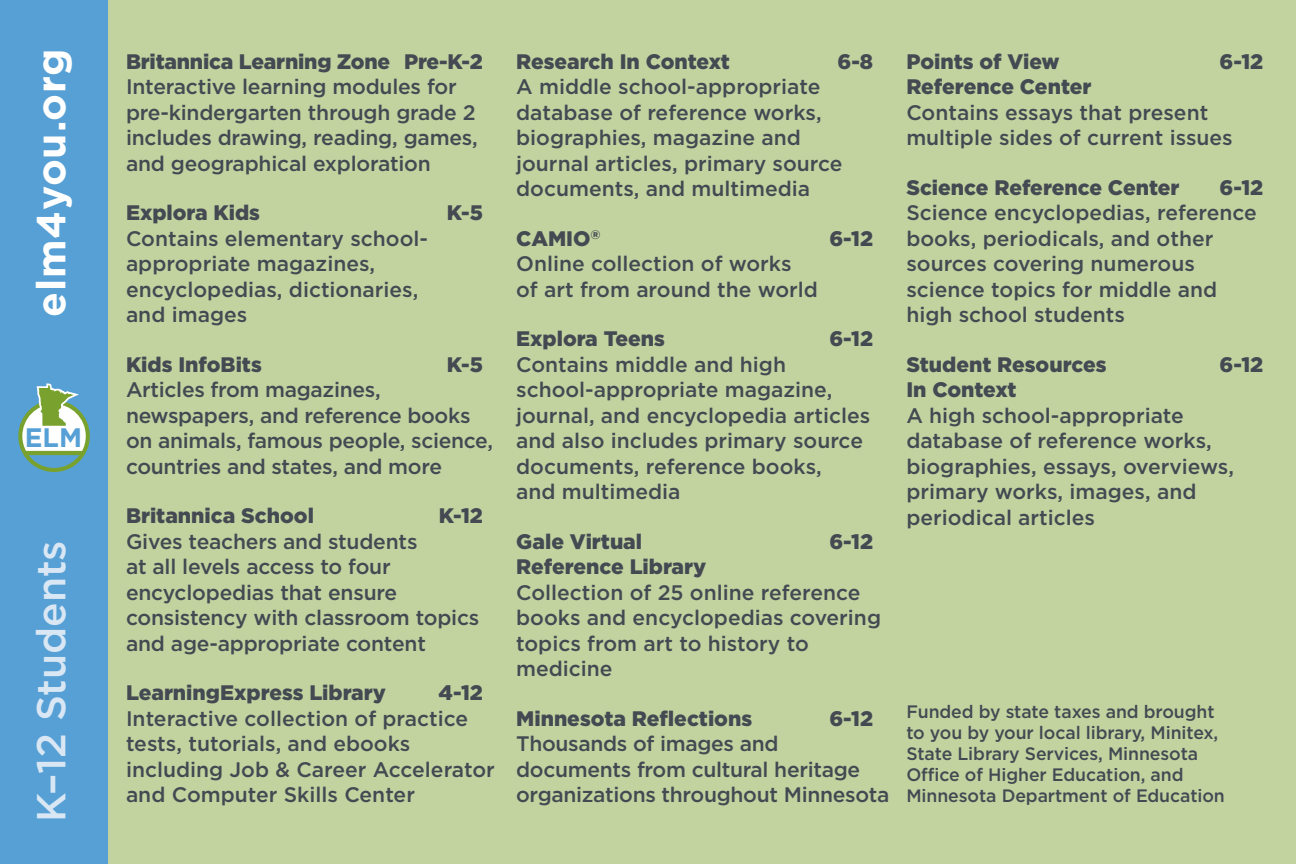
<style>
.page{position:relative;width:1296px;height:864px;background:#c3d3a0}
.page>*{position:absolute;margin:0;border:0;box-sizing:border-box;transform-origin:0 0}
.section_header{font:500 40.5px "Gotham";color:#d9e7f4}
.section_header-2{font:700 40.5px "Gotham";letter-spacing:.02em;color:#fff}
.t1{font:700 26.7px "Gotham";color:#56a0d5}
.copy{font:500 21px/25.5px "Gotham";color:#444952}
.copy-2{font:900 21px "Gotham";color:#444952}
.t2{font:500 18px/21px "Gotham";letter-spacing:-.005em;color:#444952}
.s1{font-weight:900}
</style>
<div class="page">
<div style="left:0;top:0;width:108px;height:864px;background:#56a0d5"></div>
<svg style="left:18px;top:383px;width:72px;height:89px"></svg>
<p class="section_header-2" style="left:27px;top:317px;width:270px;rotate:-90deg">elm4you.org</p>
<p class="t1" style="left:25px;top:421px;width:59px">ELM</p>
<p class="section_header" style="left:27px;top:822px;width:283px;rotate:-90deg">K–12 Students</p>
<p class="copy" style="left:126px;top:49px;width:358px"><span class="s1">Britannica Learning Zone Pre-K-2<br></span>Interactive learning modules for pre-kindergarten through grade 2 includes drawing, reading, games, and geographical exploration</p>
<p class="copy-2" style="left:126px;top:201px;width:136px">Explora Kids</p>
<p class="copy-2" style="left:447px;top:201px;width:38px">K-5</p>
<p class="copy" style="left:126px;top:226px;width:304px">Contains elementary school&shy;appropriate magazines, encyclopedias, dictionaries, and images</p>
<p class="copy-2" style="left:126px;top:352px;width:137px">Kids InfoBits</p>
<p class="copy-2" style="left:447px;top:352px;width:38px">K-5</p>
<p class="copy" style="left:126px;top:377px;width:369px">Articles from magazines, newspapers, and reference books on animals, famous people, science, countries and states, and more</p>
<p class="copy-2" style="left:126px;top:504px;width:190px">Britannica School</p>
<p class="copy-2" style="left:439px;top:504px;width:46px">K-12</p>
<p class="copy" style="left:126px;top:529px;width:355px">Gives teachers and students<br>at all levels access to four encyclopedias that ensure consistency with classroom topics and age-appropriate content</p>
<p class="copy-2" style="left:126px;top:681px;width:261px">LearningExpress Library</p>
<p class="copy" style="left:126px;top:680px;width:370px;text-indent:313px"><span class="s1">4-12<br></span>Interactive collection of practice tests, tutorials, and ebooks including Job &amp; Career Accelerator and Computer Skills Center</p>
<p class="copy-2" style="left:516px;top:49px;width:215px">Research In Context</p>
<p class="copy-2" style="left:837px;top:49px;width:37px">6-8</p>
<p class="copy" style="left:516px;top:74px;width:328px">A middle school-appropriate database of reference works, biographies, magazine and journal articles, primary source documents, and multimedia</p>
<p class="copy-2" style="left:516px;top:226px;width:86px">CAMIO<sup>®</sup></p>
<p class="copy-2" style="left:829px;top:226px;width:45px">6-12</p>
<p class="copy" style="left:516px;top:251px;width:303px">Online collection of works of art from around the world</p>
<p class="copy-2" style="left:516px;top:327px;width:150px">Explora Teens</p>
<p class="copy-2" style="left:829px;top:327px;width:45px">6-12</p>
<p class="copy" style="left:516px;top:352px;width:356px">Contains middle and high school-appropriate magazine, journal, and encyclopedia articles and also includes primary source documents, reference books,<br>and multimedia</p>
<p class="copy-2" style="left:516px;top:529px;width:128px">Gale Virtual</p>
<p class="copy-2" style="left:829px;top:529px;width:45px">6-12</p>
<p class="copy" style="left:516px;top:554px;width:366px"><span class="s1">Reference Library<br></span>Collection of 25 online reference books and encyclopedias covering topics from art to history to medicine</p>
<p class="copy-2" style="left:516px;top:706px;width:238px">Minnesota Reflections</p>
<p class="copy-2" style="left:829px;top:706px;width:45px">6-12</p>
<p class="copy" style="left:516px;top:731px;width:375px">Thousands of images and documents from cultural heritage organizations throughout Minnesota</p>
<p class="copy-2" style="left:906px;top:49px;width:155px">Points of View</p>
<p class="copy-2" style="left:1220px;top:49px;width:45px">6-12</p>
<p class="copy" style="left:906px;top:74px;width:328px"><span class="s1">Reference Center<br></span>Contains essays that present multiple sides of current issues</p>
<p class="copy-2" style="left:906px;top:175px;width:275px">Science Reference Center</p>
<p class="copy" style="left:906px;top:175px;width:358px;text-indent:313px"><span class="s1">6-12<br></span>Science encyclopedias, reference books, periodicals, and other sources covering numerous science topics for middle and high school students</p>
<p class="copy-2" style="left:906px;top:352px;width:202px">Student Resources</p>
<p class="copy-2" style="left:1220px;top:352px;width:45px">6-12</p>
<p class="copy" style="left:906px;top:377px;width:329px"><span class="s1">In Context<br></span>A high school-appropriate database of reference works, biographies, essays, overviews, primary works, images, and periodical articles</p>
<p class="t2" style="left:906px;top:701px;width:320px">Funded by state taxes and brought to you by your local library, Minitex, State Library Services, Minnesota Office of Higher Education, and Minnesota Department of Education</p>
</div>
